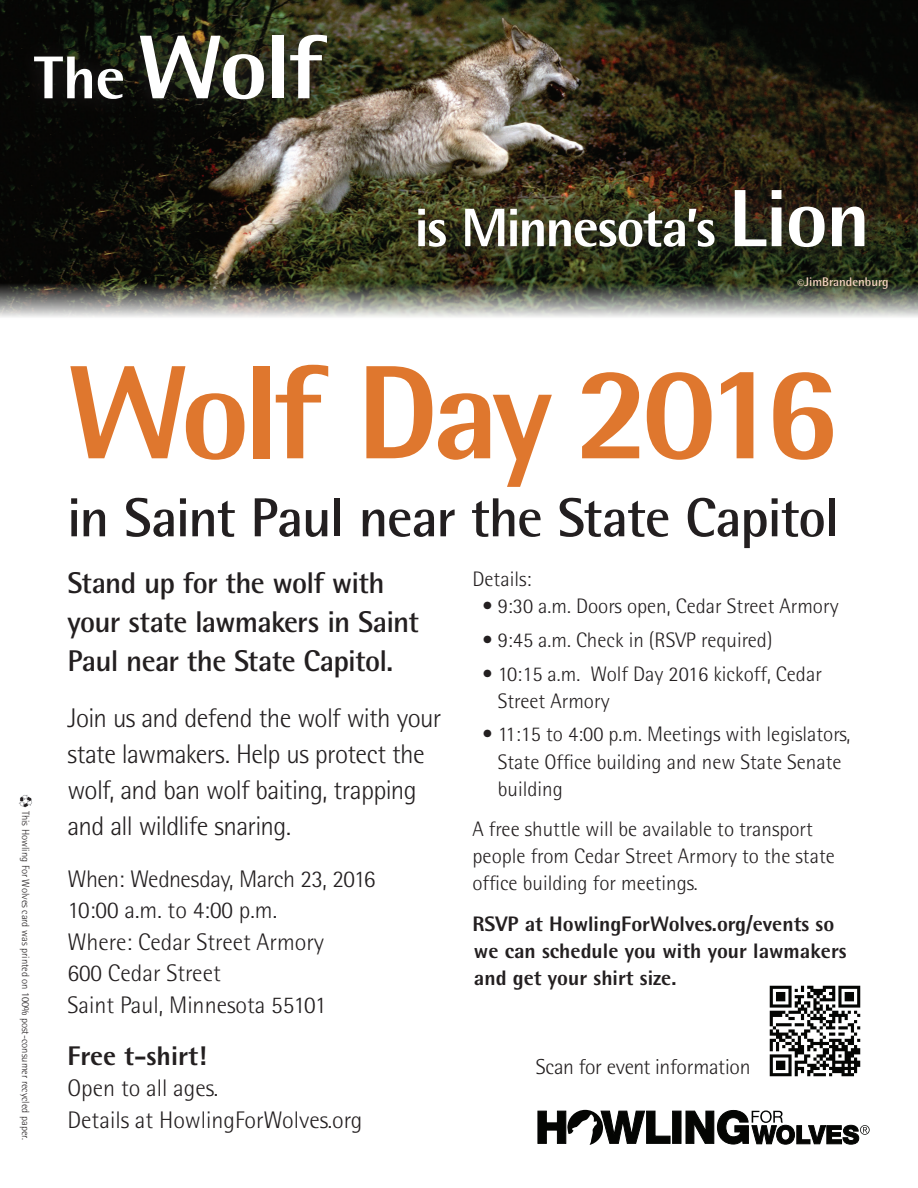
<style>
.page{position:relative;width:918px;height:1188px;background:#fff}
.page>*{position:absolute;margin:0;border:0;box-sizing:border-box;transform-origin:0 0}
.t1{font:800 133.5px "Rotis Semi Sans";letter-spacing:-.045em;color:#df772e}
.t2{font:800 90.75px "Rotis Semi Sans";color:#fff}
.t3{font:700 55.05px "Rotis Semi Sans";letter-spacing:-.025em;color:#231f20}
.t4{font:800 54.15px "Rotis Semi Sans";letter-spacing:-.035em;color:#fff}
.t5{font:700 30px/39px "Rotis Semi Sans";letter-spacing:-.025em;color:#231f20}
.t6{font:300 27px/36px "Rotis Semi Sans";letter-spacing:-.025em;color:#231f20}
.t7{font:800 27px "Rotis Semi Sans";color:#231f20}
.t8{font:300 24px/31.5px "Rotis Semi Sans";color:#231f20}
.t9{font:300 21.6px "Rotis Semi Sans";letter-spacing:-.015em;color:#231f20}
.t10{font:300 21px/27px "Rotis Semi Sans";color:#231f20}
.t11{font:800 21px/27px "Rotis Semi Sans";color:#231f20}
.t12{font:700 12.45px "Rotis Semi Sans";color:#f6d5c2}
.t13{font:300 10.5px "Rotis Semi Sans";color:#231f20}
.s1{font-size:60.45px}
.s2{font-size:81.3px}
.s3{font-size:13.8px}
.s4{font-style:inherit}
</style>
<div class="page">
<img style="left:0;top:0;width:918px;height:317px">
<div style="left:672px;top:1111px;width:9px;height:33px;background:#040503;border:1px solid #040503"></div>
<svg style="left:685px;top:1110px;width:185px;height:35px"></svg>
<svg style="left:537px;top:1110px;width:134px;height:35px"></svg>
<svg style="left:16px;top:15px;width:329px;height:104px"></svg>
<svg style="left:394px;top:167px;width:495px;height:104px"></svg>
<svg style="left:780px;top:259px;width:127px;height:48px"></svg>
<img style="left:769px;top:985px;width:92px;height:92px">
<img style="left:19px;top:795px;width:13px;height:13px">
<h2 class="t2" style="left:34px;top:10px;width:290px"><span class="s1">The</span> Wolf</h2>
<h3 class="t4" style="left:415px;top:193px;width:457px">is Minnesota’s <span class="s2">Lion</span></h3>
<p class="t12" style="left:798px;top:274px;width:93px"><span class="s3">©</span>JimBrandenburg</p>
<p class="t13" style="left:32px;top:811px;width:330px;rotate:90deg">This Howling For Wolves card was printed on 100% post-consumer recycled paper.</p>
<h1 class="t1" style="left:67px;top:328px;width:773px">Wolf Day <span class="s4">2016</span></h1>
<h3 class="t3" style="left:67px;top:484px;width:773px">in Saint Paul near the State Capitol</h3>
<h3 class="t5" style="left:68px;top:563px;width:353px">Stand up for the wolf with your state lawmakers in Saint<br>Paul near the State Capitol.</h3>
<p class="t6" style="left:68px;top:700px;width:375px">Join us and defend the wolf with your state lawmakers. Help us protect the wolf, and ban wolf baiting, trapping and all wildlife snaring.</p>
<p class="t8" style="left:68px;top:863px;width:309px">When: Wednesday, March 23, 2016<br>10:00 a.m. to 4:00 p.m.<br>Where: Cedar Street Armory<br>600 Cedar Street<br>Saint Paul, Minnesota 55101</p>
<p class="t7" style="left:68px;top:1038px;width:141px">Free t-shirt!</p>
<p class="t8" style="left:68px;top:1072px;width:296px">Open to all ages.<br>Details at HowlingForWolves.org</p>
<p class="t10" style="left:472px;top:566px;width:60px">Details:</p>
<p class="t10" style="left:483px;top:593px;width:358px">• 9:30 a.m. Doors open, Cedar Street Armory</p>
<p class="t10" style="left:483px;top:626px;width:291px">• 9:45 a.m. Check in (RSVP required)</p>
<p class="t10" style="left:498px;top:660px;width:326px;text-indent:-15px">• 10:15 a.m. Wolf Day 2016 kickoff, Cedar<br>Street Armory</p>
<p class="t10" style="left:498px;top:721px;width:354px;text-indent:-15px">• 11:15 to 4:00 p.m. Meetings with legislators,<br>State Office building and new State Senate building</p>
<p class="t10" style="left:472px;top:815px;width:364px">A free shuttle will be available to transport people from Cedar Street Armory to the state office building for meetings.</p>
<p class="t11" style="left:472px;top:910px;width:376px">RSVP at HowlingForWolves.org/events so we can schedule you with your lawmakers and get your shirt size.</p>
<p class="t9" style="left:536px;top:1054px;width:216px">Scan for event information</p>
</div>
